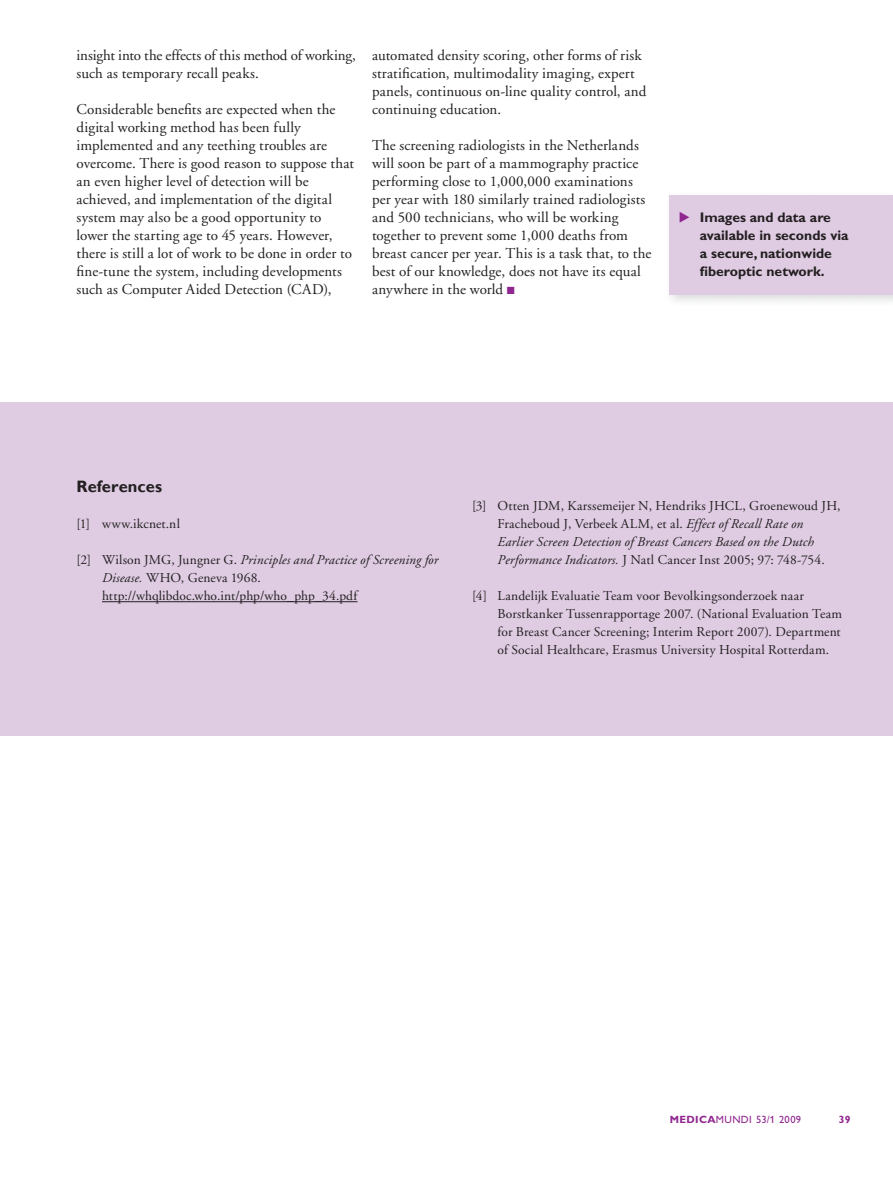
<style>
.page{position:relative;width:893px;height:1187px;background:#fff}
.page>*{position:absolute;margin:0;border:0;box-sizing:border-box;transform-origin:0 0}
.t1{font:700 16.5px "Gill Sans Alt One WGL";letter-spacing:.005em;color:#231f20}
.t2{font:15px/18px "Adobe Garamond";letter-spacing:.005em;color:#231f20}
.t3{font:700 13.95px/18px "Gill Alt One";color:#231f20}
.t4{font:13.95px "European Pi Three";color:#90268f}
.t5{font:13.5px/18px "Adobe Garamond";letter-spacing:.01em;color:#231f20}
.t6{font:10.5px "Gill Alt One";letter-spacing:.03em;color:#90268f}
.t7{font:700 10.5px "Gill Alt One";color:#90268f}
.s1{font-family:"European Pi Three";font-size:12px;color:#90268f}
.s2{font-style:italic}
.s3{font-weight:700}
</style>
<div class="page">
<div style="left:0;top:402px;width:893px;height:333px;background:#dfcce3"></div>
<hr style="left:102px;top:601px;width:255px;height:1px;background:#231f20">
<div style="left:670px;top:195px;width:223px;height:99px;background:#dfcce3"></div>
<p class="t2" style="left:76px;top:47px;width:281px">insight into the effects of this method of working, such as temporary recall peaks.</p>
<p class="t2" style="left:76px;top:101px;width:279px">Considerable benefits are expected when the digital working method has been fully implemented and any teething troubles are overcome. There is good reason to suppose that an even higher level of detection will be achieved, and implementation of the digital system may also be a good opportunity to lower the starting age to 45 years. However, there is still a lot of work to be done in order to fine-tune the system, including developments such as Computer Aided Detection (CAD),</p>
<p class="t2" style="left:372px;top:47px;width:276px">automated density scoring, other forms of risk stratification, multimodality imaging, expert panels, continuous on-line quality control, and continuing education.</p>
<p class="t2" style="left:372px;top:137px;width:281px">The screening radiologists in the Netherlands will soon be part of a mammography practice performing close to 1,000,000 examinations per year with 180 similarly trained radiologists and 500 technicians, who will be working together to prevent some 1,000 deaths from breast cancer per year. This is a task that, to the best of our knowledge, does not have its equal anywhere in the world <span class="s1">K</span></p>
<p class="t4" style="left:679px;top:208px;width:13px">E</p>
<p class="t3" style="left:700px;top:208px;width:150px">Images and data are available in seconds via a secure, nationwide fiberoptic network.</p>
<p class="t1" style="left:76px;top:475px;width:87px">References</p>
<p class="t5" style="left:76px;top:515px;width:105px">[1] www.ikcnet.nl</p>
<p class="t5" style="left:102px;top:551px;width:338px;text-indent:-26px">[2] Wilson JMG, Jungner G. <span class="s2">Principles and Practice of Screening for<br>Disease.</span> WHO, Geneva 1968. http://whqlibdoc.who.int/php/who_php_34.pdf</p>
<p class="t5" style="left:497px;top:497px;width:345px;text-indent:-26px">[3] Otten JDM, Karssemeijer N, Hendriks JHCL, Groenewoud JH, Fracheboud J, Verbeek ALM, et al. <span class="s2">Effect of Recall Rate on Earlier Screen Detection of Breast Cancers Based on the Dutch Performance Indicators.</span> J Natl Cancer Inst 2005; 97: 748-754.</p>
<p class="t5" style="left:497px;top:587px;width:346px;text-indent:-26px">[4] Landelijk Evaluatie Team voor Bevolkingsonderzoek naar Borstkanker Tussenrapportage 2007. (National Evaluation Team for Breast Cancer Screening; Interim Report 2007). Department of Social Healthcare, Erasmus University Hospital Rotterdam.</p>
<p class="t6" style="left:670px;top:1112px;width:133px"><span class="s3">MEDICA</span>MUNDI 53/1 2009</p>
<p class="t7" style="left:839px;top:1112px;width:13px">39</p>
</div>
